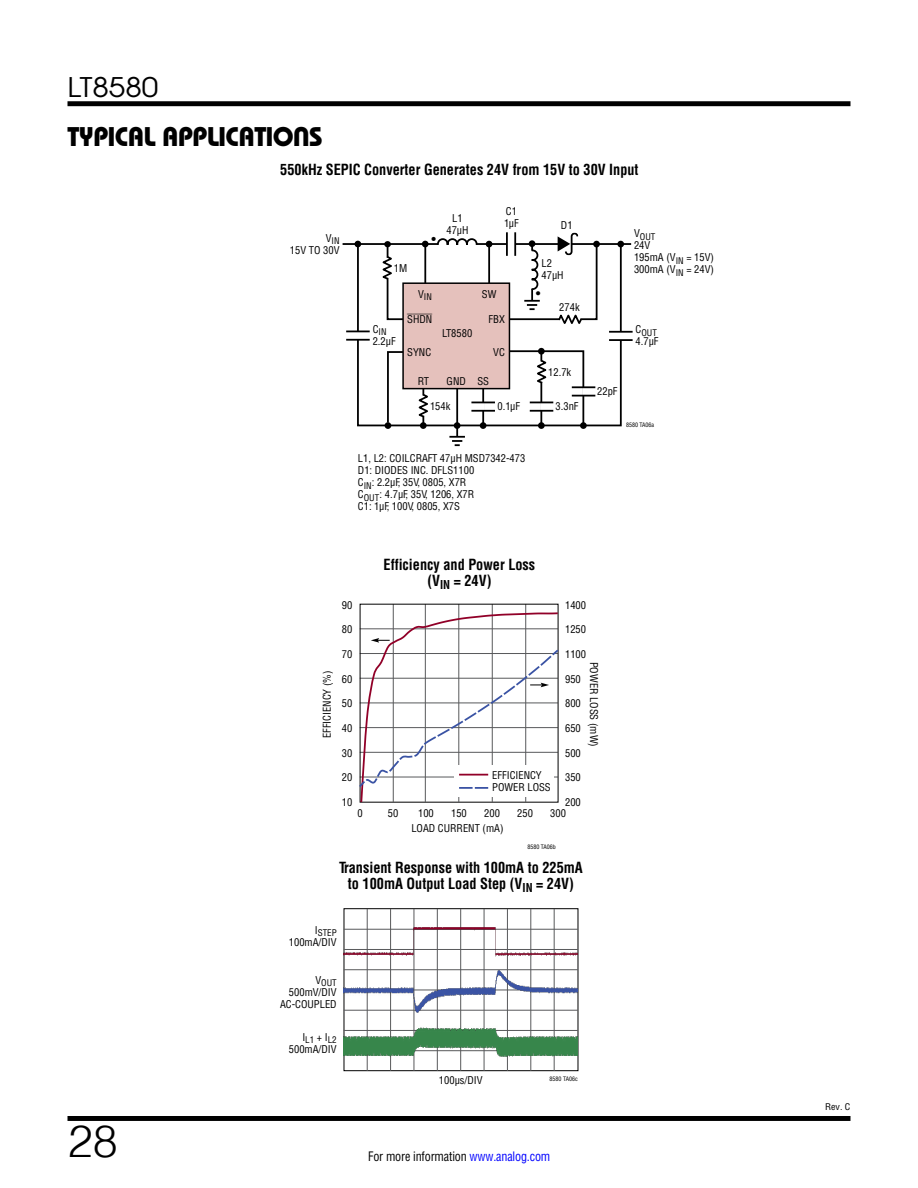
<style>
.page{position:relative;width:918px;height:1188px;background:#fff}
.page>*{position:absolute;margin:0;border:0;box-sizing:border-box;transform-origin:0 0}
.t1{font:300 45px "Helvetica";color:#000}
.t2{font:27px "Linear Bauhaus";letter-spacing:-.02em;color:#000}
.t3{font:27px "Avant Garde";color:#000;scale:1.1 1}
.t4{font:700 15px/16.5px "Linear Helv Cond";color:#000;text-align:center;scale:.95 1}
.t5{font:13.5px "Linear Helv Cond";color:#000}
.t6{font:12.75px "Linear Helv Cond";letter-spacing:-.01em;color:#000;scale:.95 1}
.t7{font:10.5px/12px "Linear Helv Cond";color:#000}
.t8{font:10.5px/12px "Linear Helv Cond";color:#010101}
.t9{font:10.5px "Linear Helv Cond Ovr";color:#000}
.t10{font:9px "Linear Helv Cond";color:#000}
.t11{font:9px "Linear Helv Cond";color:#000;scale:1.1 1}
.t12{font:6px "Linear Helv Cond";color:#000}
.s1{color:#00f}
</style>
<div class="page">
<div style="left:68px;top:101px;width:782px;height:5px;background:#000"></div>
<div style="left:68px;top:1116px;width:782px;height:5px;background:#000"></div>
<hr style="left:393px;top:604px;width:1px;height:198px;background:#58595b">
<hr style="left:425px;top:604px;width:1px;height:198px;background:#58595b">
<hr style="left:459px;top:604px;width:1px;height:198px;background:#58595b">
<hr style="left:492px;top:604px;width:1px;height:198px;background:#58595b">
<hr style="left:525px;top:604px;width:1px;height:198px;background:#58595b">
<svg style="left:359px;top:611px;width:200px;height:192px"></svg>
<img style="left:344px;top:909px;width:234px;height:162px">
<hr style="left:456px;top:384px;width:2px;height:59px;background:#000">
<svg style="left:356px;top:246px;width:267px;height:181px"></svg>
<svg style="left:355px;top:241px;width:6px;height:6px"></svg>
<div style="left:617px;top:241px;width:7px;height:6px;background:#000;border-radius:50%"></div>
<div style="left:593px;top:241px;width:7px;height:6px;background:#000;border-radius:50%"></div>
<div style="left:385px;top:422px;width:6px;height:7px;background:#000;border-radius:50%"></div>
<svg style="left:580px;top:422px;width:7px;height:7px"></svg>
<div style="left:420px;top:422px;width:7px;height:7px;background:#000;border-radius:50%"></div>
<div style="left:480px;top:422px;width:6px;height:7px;background:#000;border-radius:50%"></div>
<hr style="left:343px;top:243px;width:288px;height:2px;background:#000">
<hr style="left:482px;top:388px;width:2px;height:37px;background:#000">
<svg style="left:386px;top:350px;width:45px;height:74px"></svg>
<svg style="left:505px;top:349px;width:80px;height:78px"></svg>
<hr style="left:572px;top:386px;width:23px;height:2px;background:#000">
<hr style="left:572px;top:395px;width:23px;height:2px;background:#000">
<svg style="left:471px;top:402px;width:24px;height:8px"></svg>
<hr style="left:471px;top:410px;width:24px;height:2px;background:#000">
<svg style="left:346px;top:331px;width:24px;height:8px"></svg>
<hr style="left:346px;top:339px;width:24px;height:2px;background:#000">
<svg style="left:619px;top:333px;width:4px;height:6px"></svg>
<hr style="left:609px;top:331px;width:24px;height:2px;background:#000">
<hr style="left:609px;top:339px;width:24px;height:2px;background:#000">
<div style="left:454px;top:422px;width:6px;height:7px;background:#000;border-radius:50%"></div>
<svg style="left:449px;top:436px;width:16px;height:10px"></svg>
<hr style="left:514px;top:232px;width:2px;height:24px;background:#000">
<hr style="left:506px;top:232px;width:2px;height:24px;background:#000">
<svg style="left:379px;top:233px;width:219px;height:94px"></svg>
<h2 class="t3" style="left:68px;top:70px;width:84px">LT8580</h2>
<h2 class="t2" style="left:68px;top:120px;width:257px">TYPICAL APPLICATIONS</h2>
<h3 class="t4" style="left:280px;top:161px;width:379px">550kHz SEPIC Converter Generates 24V from 15V to 30V Input</h3>
<h1 class="t1" style="left:68px;top:1103px;width:52px">28</h1>
<p class="t10" style="left:326px;top:235px;width:15px"><sup>V</sup>IN</p>
<p class="t7" style="left:290px;top:244px;width:51px">15V TO 30V</p>
<p class="t7" style="left:394px;top:263px;width:15px">1M</p>
<p class="t5" style="left:432px;top:230px;width:6px">•</p>
<p class="t7" style="left:446px;top:212px;width:24px;text-align:center">L1<br>47µH</p>
<p class="t7" style="left:504px;top:205px;width:16px">C1<br>1µF</p>
<p class="t10" style="left:418px;top:291px;width:15px"><sup>V</sup>IN</p>
<p class="t7" style="left:482px;top:288px;width:16px">SW</p>
<p class="t10" style="left:373px;top:326px;width:15px"><sup>C</sup>IN</p>
<p class="t7" style="left:373px;top:335px;width:25px">2.2µF</p>
<p class="t9" style="left:407px;top:312px;width:27px">SHDN</p>
<p class="t7" style="left:442px;top:327px;width:32px">LT8580</p>
<p class="t7" style="left:489px;top:313px;width:18px">FBX</p>
<p class="t7" style="left:407px;top:346px;width:25px">SYNC</p>
<p class="t7" style="left:493px;top:346px;width:13px">VC</p>
<p class="t7" style="left:418px;top:375px;width:13px">RT</p>
<p class="t7" style="left:477px;top:375px;width:13px">SS</p>
<p class="t7" style="left:447px;top:375px;width:21px">GND</p>
<p class="t7" style="left:430px;top:401px;width:22px">154k</p>
<p class="t7" style="left:497px;top:400px;width:24px">0.1µF</p>
<p class="t7" style="left:561px;top:219px;width:13px">D1</p>
<p class="t7" style="left:542px;top:257px;width:24px">L2<br>47µH</p>
<p class="t5" style="left:546px;top:291px;width:6px;rotate:90deg">•</p>
<p class="t7" style="left:559px;top:301px;width:22px">274k</p>
<p class="t7" style="left:548px;top:366px;width:25px">12.7k</p>
<p class="t7" style="left:556px;top:400px;width:25px">3.3nF</p>
<p class="t7" style="left:358px;top:453px;width:169px">L1, L2: COILCRAFT 47µH MSD7342-473<br>D1: DIODES INC. DFLS1100<br>C<sub>IN</sub>: 2.2µF, 35V, 0805, X7R<br>C<sub>OUT</sub>: 4.7µF, 35V, 1206, X7R<br>C1: 1µF, 100V, 0805, X7S</p>
<p class="t10" style="left:634px;top:231px;width:23px"><sup>V</sup>OUT</p>
<p class="t7" style="left:634px;top:240px;width:82px">24V<br>195mA (V<sub>IN</sub> = 15V)<br>300mA (V<sub>IN</sub> = 24V)</p>
<p class="t10" style="left:636px;top:327px;width:23px"><sup>C</sup>OUT</p>
<p class="t7" style="left:636px;top:335px;width:25px">4.7µF</p>
<p class="t7" style="left:597px;top:385px;width:22px">22pF</p>
<p class="t12" style="left:626px;top:421px;width:30px">8580 TA06a</p>
<h3 class="t4" style="left:384px;top:556px;width:161px">Efficiency and Power Loss (V<sub>IN</sub> = 24V)</h3>
<p class="t7" style="left:342px;top:599px;width:12px">90</p>
<p class="t7" style="left:565px;top:599px;width:22px">1400</p>
<p class="t7" style="left:342px;top:624px;width:12px">80</p>
<p class="t7" style="left:565px;top:624px;width:22px">1250</p>
<p class="t7" style="left:342px;top:648px;width:12px">70</p>
<p class="t7" style="left:565px;top:648px;width:22px">1100</p>
<p class="t7" style="left:321px;top:738px;width:69px;rotate:-90deg">EFFICIENCY (%)</p>
<p class="t7" style="left:600px;top:662px;width:87px;rotate:90deg">POWER LOSS (mW)</p>
<p class="t7" style="left:342px;top:747px;width:12px">30</p>
<p class="t7" style="left:342px;top:771px;width:12px">20</p>
<p class="t7" style="left:342px;top:673px;width:12px">60</p>
<p class="t7" style="left:565px;top:673px;width:17px">950</p>
<p class="t7" style="left:565px;top:697px;width:17px">800</p>
<p class="t7" style="left:342px;top:697px;width:12px">50</p>
<p class="t7" style="left:565px;top:722px;width:17px">650</p>
<p class="t7" style="left:342px;top:722px;width:12px">40</p>
<p class="t7" style="left:565px;top:747px;width:17px">500</p>
<p class="t7" style="left:565px;top:771px;width:17px">350</p>
<p class="t8" style="left:492px;top:769px;width:60px">EFFICIENCY<br>POWER LOSS</p>
<p class="t7" style="left:342px;top:796px;width:12px">10</p>
<p class="t7" style="left:357px;top:807px;width:7px">0</p>
<p class="t7" style="left:565px;top:796px;width:17px">200</p>
<p class="t7" style="left:484px;top:807px;width:17px">200</p>
<p class="t7" style="left:388px;top:807px;width:12px">50</p>
<p class="t7" style="left:418px;top:807px;width:17px">100</p>
<p class="t7" style="left:451px;top:807px;width:17px">150</p>
<p class="t7" style="left:517px;top:807px;width:17px">250</p>
<p class="t7" style="left:550px;top:807px;width:17px">300</p>
<p class="t7" style="left:411px;top:822px;width:94px">LOAD CURRENT (mA)</p>
<p class="t12" style="left:527px;top:843px;width:30px">8580 TA06b</p>
<h3 class="t4" style="left:339px;top:859px;width:258px">Transient Response with 100mA to 225mA to 100mA Output Load Step (V<sub>IN</sub> = 24V)</h3>
<p class="t10" style="left:315px;top:927px;width:23px"><sup>I</sup>STEP</p>
<p class="t7" style="left:289px;top:936px;width:49px">100mA/DIV</p>
<p class="t10" style="left:315px;top:977px;width:23px"><sup>V</sup>OUT</p>
<p class="t7" style="left:280px;top:986px;width:58px;text-align:right">500mV/DIV<br>AC-COUPLED</p>
<p class="t10" style="left:302px;top:1034px;width:36px"><sup>I</sup>L1 <sup>+</sup> <sup>I</sup>L2</p>
<p class="t7" style="left:289px;top:1043px;width:49px">500mA/DIV</p>
<p class="t7" style="left:439px;top:1074px;width:45px">100µs/DIV</p>
<p class="t12" style="left:550px;top:1075px;width:30px">8580 TA06c</p>
<p class="t6" style="left:368px;top:1148px;width:193px">For more information <span class="s1">www.analog.com</span></p>
<p class="t11" style="left:825px;top:1102px;width:24px">Rev. C</p>
</div>
